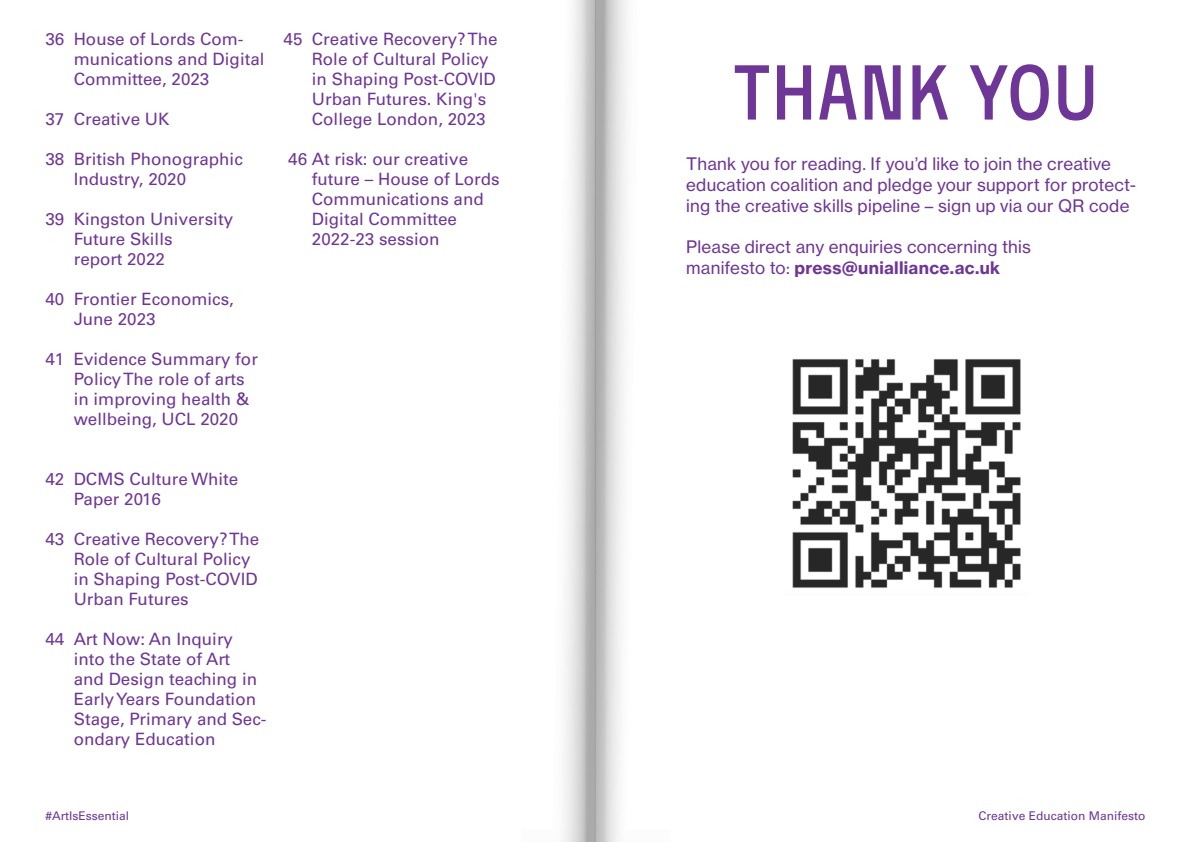
<style>
.page{position:relative;width:1191px;height:842px;background:#fff}
.page>*{position:absolute;margin:0;border:0;box-sizing:border-box;transform-origin:0 0}
.Point_title{font:76px "Activist";letter-spacing:-.01em;color:#6e3696}
.Neue_Haas_Body_copy{font:17px/20px "Univers LT Std";color:#6e3696}
.Neue_Haas_Body_copy-2{font:17px/20.8px "N Haas Grotesk TX Pro 55 Rg";letter-spacing:.015em;color:#6e3696}
.Neue_Haas_Body_copy-3{font:17px "N Haas Grotesk TX Pro 75 Bd";letter-spacing:.02em;color:#6e3696}
.t1{font:12px "Univers LT Std";color:#6e3696}
.s1{font-family:"N Haas Grotesk TX Pro 55 Rg"}
</style>
<div class="page">
<img style="left:564px;top:0;width:63px;height:842px">
<img style="left:792px;top:359px;width:229px;height:229px">
<p class="Neue_Haas_Body_copy" style="left:74px;top:29px;width:192px;text-indent:-28px">36 House of Lords Com&shy;munications and Digital<br>Committee, 2023</p>
<p class="Neue_Haas_Body_copy" style="left:45px;top:109px;width:126px">37 Creative UK</p>
<p class="Neue_Haas_Body_copy" style="left:74px;top:149px;width:171px;text-indent:-28px">38 British Phonographic<br>Industry, 2020</p>
<p class="Neue_Haas_Body_copy" style="left:74px;top:209px;width:161px;text-indent:-28px">39 Kingston University<br>Future Skills<br>report 2022</p>
<p class="Neue_Haas_Body_copy" style="left:74px;top:289px;width:162px;text-indent:-28px">40 Frontier Economics,<br>June 2023</p>
<p class="Neue_Haas_Body_copy" style="left:74px;top:349px;width:186px;text-indent:-28px">41 Evidence Summary for<br>Policy The role of arts in improving health &amp; wellbeing, UCL 2020</p>
<p class="Neue_Haas_Body_copy" style="left:74px;top:469px;width:166px;text-indent:-28px">42 DCMS Culture White<br>Paper 2016</p>
<p class="Neue_Haas_Body_copy" style="left:74px;top:529px;width:187px;text-indent:-28px">43 Creative Recovery? The<br>Role of Cultural Policy in Shaping Post-COVID<br>Urban Futures</p>
<p class="Neue_Haas_Body_copy" style="left:74px;top:629px;width:194px;text-indent:-28px">44 Art Now: An Inquiry into the State of Art<br>and Design teaching in<br>Early Years Foundation<br>Stage, Primary and Sec&shy;ondary Education</p>
<p class="Neue_Haas_Body_copy" style="left:312px;top:29px;width:187px;text-indent:-28px">45 Creative Recovery? The<br>Role of Cultural Policy in Shaping Post-COVID<br>Urban Futures. King's<br>College London, 2023</p>
<p class="Neue_Haas_Body_copy" style="left:312px;top:149px;width:189px;text-indent:-24px">46 At risk: our creative future – House of Lords<br>Communications and<br>Digital Committee<br>2022-23 session</p>
<p class="Point_title" style="left:732px;top:54px;width:368px">THANK YOU</p>
<p class="Neue_Haas_Body_copy-2" style="left:686px;top:153px;width:451px">Thank you for reading. If you’d like to join the creative education coalition and pledge your support for protect&shy;ing the creative skills pipeline – sign up via our QR code</p>
<p class="Neue_Haas_Body_copy-2" style="left:686px;top:237px;width:346px">Please direct any enquiries concerning this</p>
<p class="Neue_Haas_Body_copy-3" style="left:686px;top:257px;width:315px"><span class="s1">manifesto to:</span> press@unialliance.ac.uk</p>
<p class="t1" style="left:45px;top:809px;width:85px">#ArtIsEssential</p>
<p class="t1" style="left:978px;top:809px;width:168px">Creative Education Manifesto</p>
</div>
